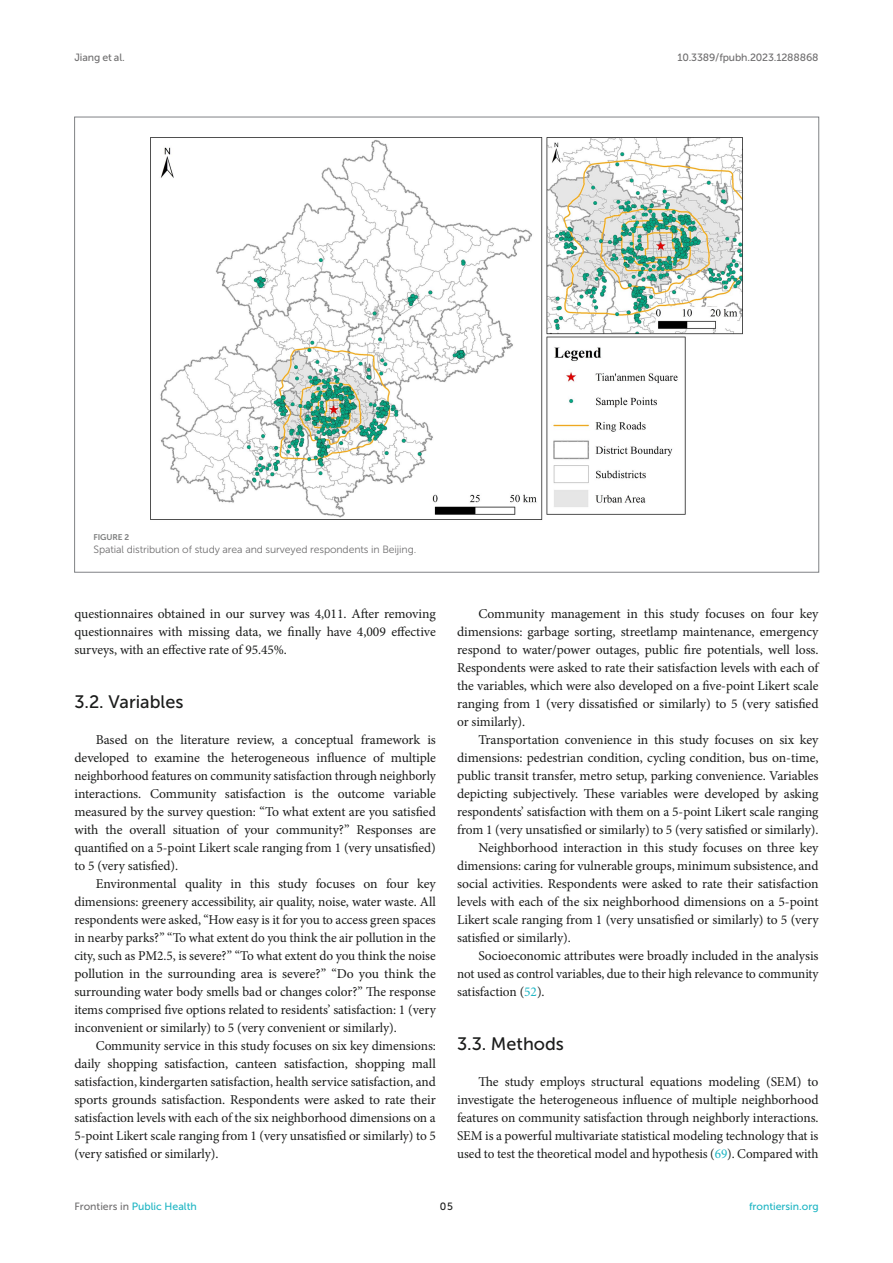
<style>
.page{position:relative;width:893px;height:1263px;background:#fff}
.page>*{position:absolute;margin:0;border:0;box-sizing:border-box;transform-origin:0 0}
.HEAD_2{font:18px "Museo Sans 500";color:#1b1c1b}
.TEXT{font:13.5px/18px "Minion Pro";letter-spacing:-.005em;color:#1b1c1b;text-align:justify}
.TEXT_FLUSH{font:13.5px/18px "Minion Pro";letter-spacing:-.005em;color:#1b1c1b;text-align:justify}
.FIG_LEG{font:10.5px "Museo Sans 300";letter-spacing:-.01em;color:#706f70}
.t1{font:10.5px "Museo Sans 500";color:#1db5c3}
.t2{font:10.5px "Museo Sans 500";letter-spacing:-.015em;color:#706f70}
.t3{font:10.5px "Museo Sans 500";color:#1b1c1b}
.FIG_HD{font:8.25px "Museo Sans 700";letter-spacing:-.01em;color:#7e7f7f}
.s1{color:#1db5c3}
.s2{color:#706f70}
</style>
<div class="page">
<img style="left:150px;top:137px;width:593px;height:383px">
<p class="t2" style="left:74px;top:51px;width:52px">Jiang et al.</p>
<p class="t2" style="left:677px;top:51px;width:143px">10.3389/fpubh.2023.1288868</p>
<p class="FIG_HD" style="left:94px;top:532px;width:37px">FIGURE 2</p>
<p class="FIG_LEG" style="left:94px;top:544px;width:324px">Spatial distribution of study area and surveyed respondents in Beijing.</p>
<p class="TEXT" style="left:74px;top:605px;width:363px">questionnaires obtained in our survey was 4,011. After removing questionnaires with missing data, we finally have 4,009 effective surveys, with an effective rate of 95.45%.</p>
<p class="HEAD_2" style="left:74px;top:692px;width:110px">3.2. Variables</p>
<p class="TEXT_FLUSH" style="left:74px;top:731px;width:363px;text-indent:21px">Based on the literature review, a conceptual framework is developed to examine the heterogeneous influence of multiple neighborhood features on community satisfaction through neighborly interactions. Community satisfaction is the outcome variable measured by the survey question: “To what extent are you satisfied with the overall situation of your community?” Responses are quantified on a 5-point Likert scale ranging from 1 (very unsatisfied) to 5 (very satisfied).</p>
<p class="TEXT" style="left:74px;top:875px;width:363px;text-indent:21px">Environmental quality in this study focuses on four key dimensions: greenery accessibility, air quality, noise, water waste. All respondents were asked, “How easy is it for you to access green spaces in nearby parks?” “To what extent do you think the air pollution in the city, such as PM2.5, is severe?” “To what extent do you think the noise pollution in the surrounding area is severe?” “Do you think the surrounding water body smells bad or changes color?” The response items comprised five options related to residents’ satisfaction: 1 (very inconvenient or similarly) to 5 (very convenient or similarly).</p>
<p class="TEXT" style="left:74px;top:1037px;width:363px;text-indent:21px">Community service in this study focuses on six key dimensions: daily shopping satisfaction, canteen satisfaction, shopping mall satisfaction, kindergarten satisfaction, health service satisfaction, and sports grounds satisfaction. Respondents were asked to rate their satisfaction levels with each of the six neighborhood dimensions on a 5-point Likert scale ranging from 1 (very unsatisfied or similarly) to 5 (very satisfied or similarly).</p>
<p class="TEXT" style="left:457px;top:605px;width:363px;text-indent:21px">Community management in this study focuses on four key dimensions: garbage sorting, streetlamp maintenance, emergency respond to water/power outages, public fire potentials, well loss.<br>Respondents were asked to rate their satisfaction levels with each of the variables, which were also developed on a five-point Likert scale ranging from 1 (very dissatisfied or similarly) to 5 (very satisfied or similarly).</p>
<p class="TEXT" style="left:457px;top:731px;width:363px;text-indent:21px">Transportation convenience in this study focuses on six key dimensions: pedestrian condition, cycling condition, bus on-time, public transit transfer, metro setup, parking convenience. Variables depicting subjectively. These variables were developed by asking respondents’ satisfaction with them on a 5-point Likert scale ranging from 1 (very unsatisfied or similarly) to 5 (very satisfied or similarly).</p>
<p class="TEXT" style="left:457px;top:839px;width:363px;text-indent:21px">Neighborhood interaction in this study focuses on three key dimensions: caring for vulnerable groups, minimum subsistence, and social activities. Respondents were asked to rate their satisfaction levels with each of the six neighborhood dimensions on a 5-point Likert scale ranging from 1 (very unsatisfied or similarly) to 5 (very satisfied or similarly).</p>
<p class="TEXT" style="left:457px;top:947px;width:363px;text-indent:21px">Socioeconomic attributes were broadly included in the analysis not used as control variables, due to their high relevance to community satisfaction (<span class="s1">52</span>).</p>
<p class="HEAD_2" style="left:457px;top:1034px;width:108px">3.3. Methods</p>
<p class="TEXT_FLUSH" style="left:457px;top:1073px;width:363px;text-indent:21px">The study employs structural equations modeling (SEM) to investigate the heterogeneous influence of multiple neighborhood features on community satisfaction through neighborly interactions.<br>SEM is a powerful multivariate statistical modeling technology that is used to test the theoretical model and hypothesis (<span class="s1">69</span>). Compared with</p>
<p class="t1" style="left:74px;top:1200px;width:124px"><span class="s2">Frontiers in</span> Public Health</p>
<p class="t3" style="left:440px;top:1200px;width:14px">05</p>
<p class="t1" style="left:749px;top:1200px;width:71px">frontiersin.org</p>
</div>
